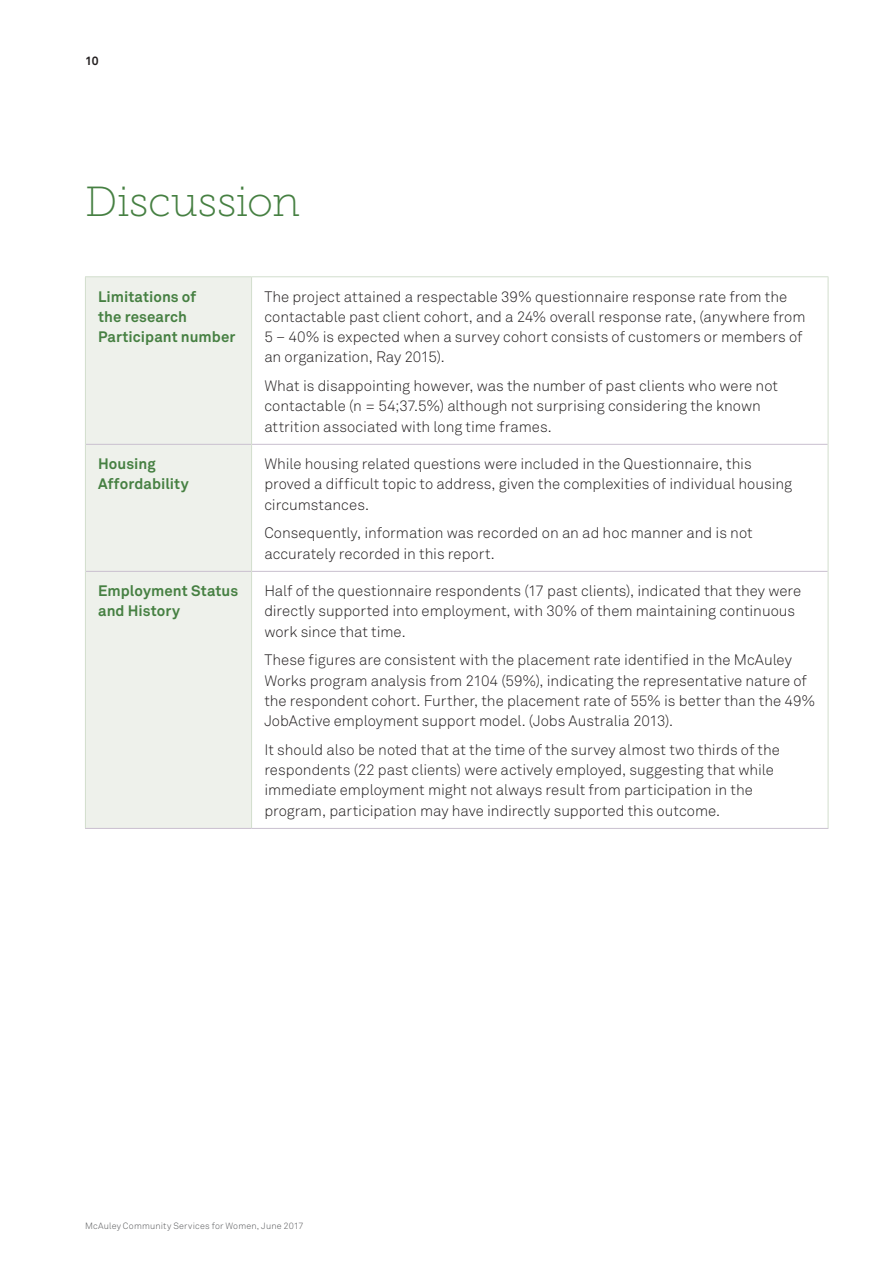
<style>
.page{position:relative;width:893px;height:1263px;background:#fff}
.page>*{position:absolute;margin:0;border:0;box-sizing:border-box;transform-origin:0 0}
.t1{font:42px "Museo Slab 100";letter-spacing:-.005em;color:#468042}
.Body_Text{font:300 15px/20.2px "Akkurat";color:#231f20}
.Body_Text-2{font:700 15px/20.2px "Akkurat";letter-spacing:.005em;color:#468042}
.t2{font:700 12px "Akkurat";color:#231f20}
.t3{font:300 9px "Akkurat";letter-spacing:.02em;color:#57585a}
</style>
<div class="page">
<div style="left:86px;top:277px;width:165px;height:551px;background:#eef1eb"></div>
<hr style="left:86px;top:444px;width:165px;height:1px;background:#c9c0cf">
<hr style="left:252px;top:444px;width:576px;height:1px;background:#c9c0cf">
<hr style="left:86px;top:571px;width:165px;height:1px;background:#c9c0cf">
<hr style="left:252px;top:571px;width:576px;height:1px;background:#c9c0cf">
<hr style="left:85px;top:828px;width:167px;height:1px;background:#c9c0cf">
<hr style="left:252px;top:828px;width:576px;height:1px;background:#c9c0cf">
<hr style="left:85px;top:276px;width:167px;height:1px;background:#d2decd">
<hr style="left:85px;top:277px;width:1px;height:167px;background:#d2decd">
<hr style="left:252px;top:276px;width:576px;height:1px;background:#d2decd">
<hr style="left:251px;top:277px;width:1px;height:167px;background:#d2decd">
<hr style="left:828px;top:277px;width:1px;height:167px;background:#d2decd">
<hr style="left:85px;top:444px;width:1px;height:127px;background:#d2decd">
<hr style="left:251px;top:444px;width:1px;height:127px;background:#d2decd">
<hr style="left:828px;top:444px;width:1px;height:127px;background:#d2decd">
<hr style="left:85px;top:571px;width:1px;height:257px;background:#d2decd">
<hr style="left:251px;top:571px;width:1px;height:257px;background:#d2decd">
<hr style="left:828px;top:571px;width:1px;height:257px;background:#d2decd">
<p class="t2" style="left:85px;top:53px;width:15px">10</p>
<h1 class="t1" style="left:85px;top:179px;width:216px">Discussion</h1>
<p class="Body_Text-2" style="left:98px;top:286px;width:139px">Limitations of<br>the research<br>Participant number</p>
<p class="Body_Text" style="left:264px;top:286px;width:543px">The project attained a respectable 39% questionnaire response rate from the contactable past client cohort, and a 24% overall response rate, (anywhere from 5 – 40% is expected when a survey cohort consists of customers or members of an organization, Ray 2015).</p>
<p class="Body_Text" style="left:264px;top:376px;width:515px">What is disappointing however, was the number of past clients who were not contactable (n = 54;37.5%) although not surprising considering the known attrition associated with long time frames.</p>
<p class="Body_Text-2" style="left:98px;top:454px;width:92px">Housing<br>Affordability</p>
<p class="Body_Text" style="left:264px;top:454px;width:529px">While housing related questions were included in the Questionnaire, this proved a difficult topic to address, given the complexities of individual housing circumstances.</p>
<p class="Body_Text" style="left:264px;top:523px;width:490px">Consequently, information was recorded on an ad hoc manner and is not accurately recorded in this report.</p>
<p class="Body_Text-2" style="left:98px;top:581px;width:142px">Employment Status and History</p>
<p class="Body_Text" style="left:264px;top:581px;width:538px">Half of the questionnaire respondents (17 past clients), indicated that they were directly supported into employment, with 30% of them maintaining continuous work since that time.</p>
<p class="Body_Text" style="left:264px;top:650px;width:552px">These figures are consistent with the placement rate identified in the McAuley Works program analysis from 2104 (59%), indicating the representative nature of the respondent cohort. Further, the placement rate of 55% is better than the 49% JobActive employment support model. (Jobs Australia 2013).</p>
<p class="Body_Text" style="left:264px;top:740px;width:517px">It should also be noted that at the time of the survey almost two thirds of the respondents (22 past clients) were actively employed, suggesting that while immediate employment might not always result from participation in the program, participation may have indirectly supported this outcome.</p>
<p class="t3" style="left:85px;top:1220px;width:220px">McAuley Community Services for Women, June 2017</p>
</div>
